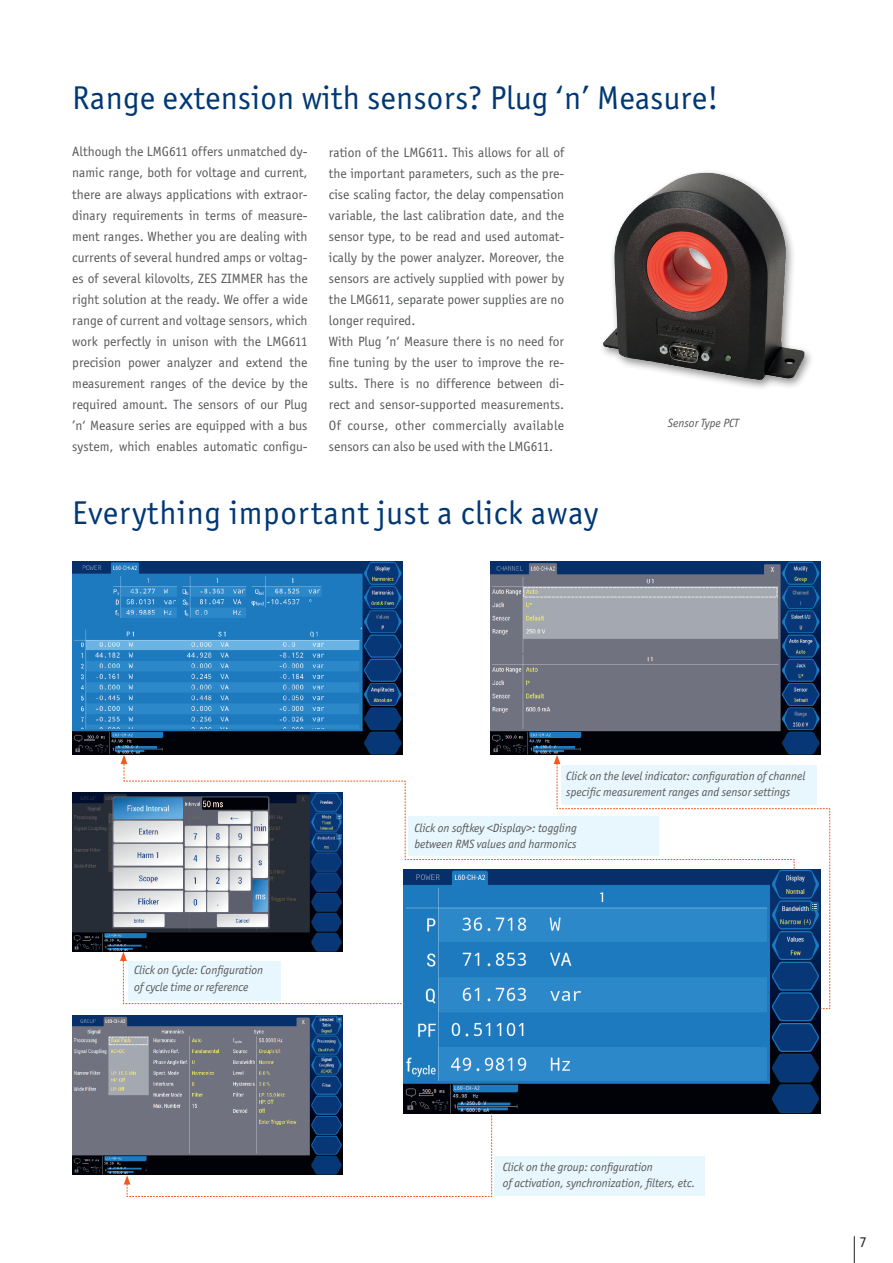
<style>
.page{position:relative;width:893px;height:1263px;background:#fff}
.page>*{position:absolute;margin:0;border:0;box-sizing:border-box;transform-origin:0 0}
.t1{font:33px "Officina Sans ITC Std";letter-spacing:.015em;color:#013874}
.t2{font:15px "Officina Sans ITC Std";color:#231f20}
.t3{font:13.5px/21px "Officina Sans ITC Std";color:#57585a;text-align:justify}
.t4{font:italic 12px/16.5px "Officina Sans ITC Pro";color:#57585a}
</style>
<div class="page">
<svg style="left:854px;top:1236px;width:1px;height:27px"></svg>
<div style="left:494px;top:1156px;width:211px;height:40px;background:#e8f6fd"></div>
<img style="left:490px;top:561px;width:331px;height:194px">
<img style="left:72px;top:1016px;width:271px;height:158px">
<img style="left:72px;top:793px;width:48px;height:158px">
<img style="left:72px;top:561px;width:331px;height:194px">
<img style="left:404px;top:1009px;width:416px;height:105px">
<img style="left:602px;top:172px;width:209px;height:216px">
<svg style="left:120px;top:755px;width:710px;height:254px"></svg>
<svg style="left:124px;top:1113px;width:368px;height:84px"></svg>
<h1 class="t1" style="left:72px;top:79px;width:648px">Range extension with sensors? Plug ‘n’ Measure!</h1>
<p class="t3" style="left:72px;top:141px;width:237px">Although the LMG611 offers unmatched dy&shy;namic range, both for voltage and current, there are always applications with extraor&shy;dinary requirements in terms of measure&shy;ment ranges. Whether you are dealing with currents of several hundred amps or voltag&shy;es of several kilovolts, ZES ZIMMER has the right solution at the ready. We offer a wide range of current and voltage sensors, which work perfectly in unison with the LMG611 precision power analyzer and extend the measurement ranges of the device by the required amount. The sensors of our Plug ’n‘ Measure series are equipped with a bus system, which enables automatic configu-</p>
<p class="t3" style="left:329px;top:141px;width:237px;text-align:left">ration of the LMG611. This allows for all of the important parameters, such as the pre&shy;cise scaling factor, the delay compensation variable, the last calibration date, and the sensor type, to be read and used automat&shy;ically by the power analyzer. Moreover, the sensors are actively supplied with power by the LMG611, separate power supplies are no longer required.<br>With Plug ’n‘ Measure there is no need for fine tuning by the user to improve the re&shy;sults. There is no difference between di&shy;rect and sensor-supported measurements.<br>Of course, other commercially available sensors can also be used with the LMG611.</p>
<p class="t4" style="left:668px;top:415px;width:73px">Sensor Type PCT</p>
<h1 class="t1" style="left:72px;top:494px;width:528px">Everything important just a click away</h1>
<p class="t4" style="left:134px;top:962px;width:131px">Click on Cycle: Configuration of cycle time or reference</p>
<p class="t4" style="left:566px;top:768px;width:241px">Click on the level indicator: configuration of channel specific measurement ranges and sensor settings</p>
<p class="t4" style="left:414px;top:819px;width:164px">Click on softkey &lt;Display&gt;: toggling between RMS values and harmonics</p>
<p class="t4" style="left:503px;top:1159px;width:194px">Click on the group: configuration<br>of activation, synchronization, filters, etc.</p>
<p class="t2" style="left:859px;top:1233px;width:9px">7</p>
</div>
